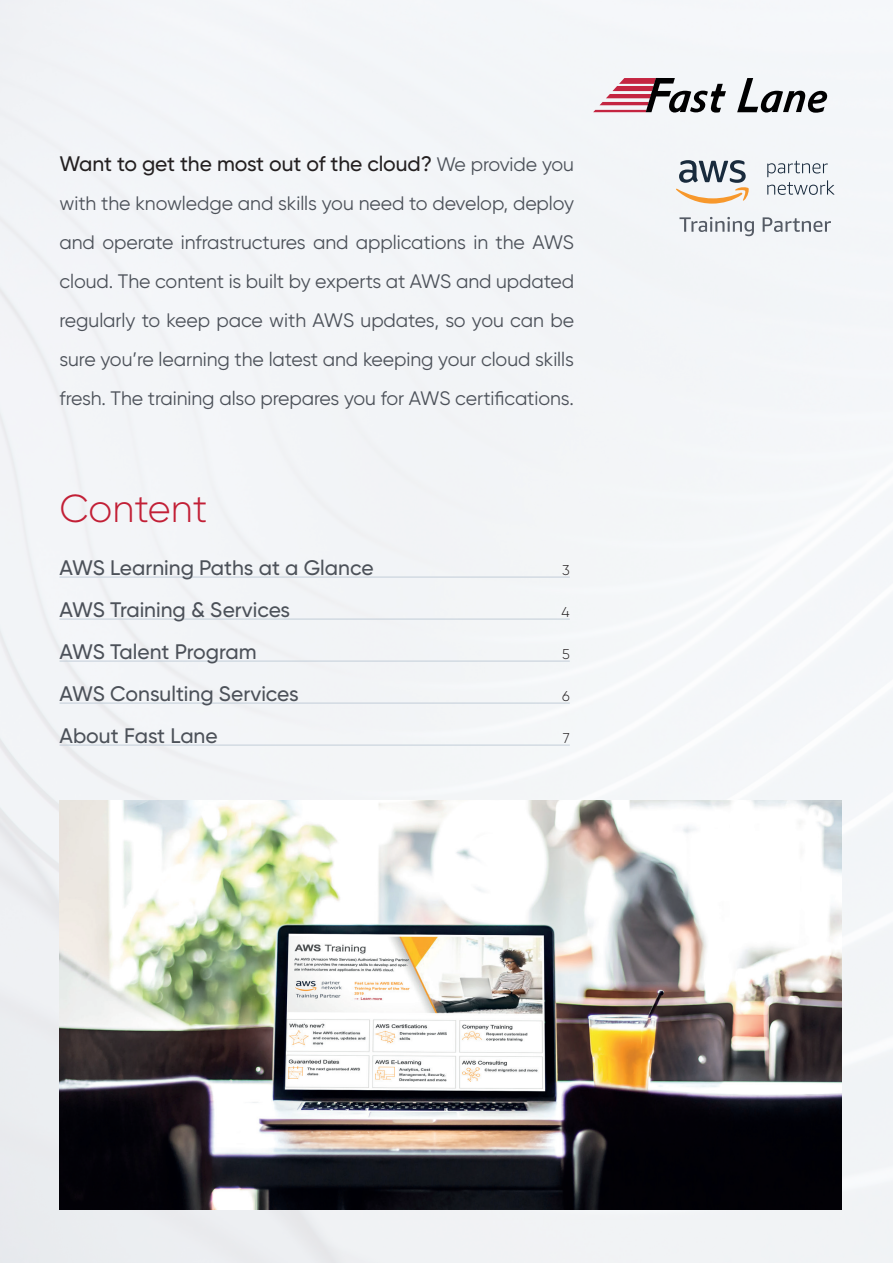
<style>
.page{position:relative;width:893px;height:1263px;background:#f3f5f8}
.page>*{position:absolute;margin:0;border:0;box-sizing:border-box;transform-origin:0 0}
.t1{font:300 39px "Gilroy";color:#c21f36}
.t2{font:500 21px "Gilroy";color:#4c5159}
.t3{font:500 21px "Gilroy";letter-spacing:-.005em;color:#231f20}
.t4{font:19.5px/39px "Gilroy";letter-spacing:-.005em;color:#4c5159;text-align:justify}
.t5{font:300 14.25px "Gilroy";color:#231f20}
.s1{font-weight:400;font-size:19.5px;color:#4c5159}
</style>
<div class="page">
<svg style="left:737px;top:78px;width:90px;height:35px"></svg>
<svg style="left:593px;top:78px;width:133px;height:35px"></svg>
<hr style="left:60px;top:577px;width:510px;height:1px;background:#c2cdd8">
<hr style="left:60px;top:619px;width:510px;height:1px;background:#c2cdd8">
<hr style="left:60px;top:661px;width:510px;height:1px;background:#c2cdd8">
<hr style="left:60px;top:703px;width:510px;height:1px;background:#c2cdd8">
<hr style="left:60px;top:745px;width:510px;height:1px;background:#c2cdd8">
<svg style="left:676px;top:160px;width:73px;height:44px"></svg>
<svg style="left:767px;top:161px;width:67px;height:34px"></svg>
<svg style="left:679px;top:217px;width:75px;height:19px"></svg>
<svg style="left:763px;top:217px;width:68px;height:15px"></svg>
<img style="left:60px;top:801px;width:782px;height:409px">
<p class="t3" style="left:60px;top:151px;width:516px">Want to get the most out of the cloud? <span class="s1">We provide you</span></p>
<p class="t4" style="left:60px;top:183px;width:516px">with the knowledge and skills you need to develop, deploy and operate infrastructures and applications in the AWS cloud. The content is built by experts at AWS and updated regularly to keep pace with AWS updates, so you can be sure you’re learning the latest and keeping your cloud skills fresh. The training also prepares you for AWS certifications.</p>
<h1 class="t1" style="left:60px;top:485px;width:150px">Content</h1>
<p class="t2" style="left:60px;top:554px;width:316px">AWS Learning Paths at a Glance</p>
<p class="t5" style="left:562px;top:561px;width:9px">3</p>
<p class="t2" style="left:60px;top:596px;width:232px">AWS Training &amp; Services</p>
<p class="t5" style="left:562px;top:603px;width:10px">4</p>
<p class="t2" style="left:60px;top:638px;width:199px">AWS Talent Program</p>
<p class="t5" style="left:562px;top:645px;width:9px">5</p>
<p class="t2" style="left:60px;top:680px;width:241px">AWS Consulting Services</p>
<p class="t5" style="left:562px;top:687px;width:9px">6</p>
<p class="t2" style="left:60px;top:722px;width:160px">About Fast Lane</p>
<p class="t5" style="left:563px;top:729px;width:8px">7</p>
</div>
